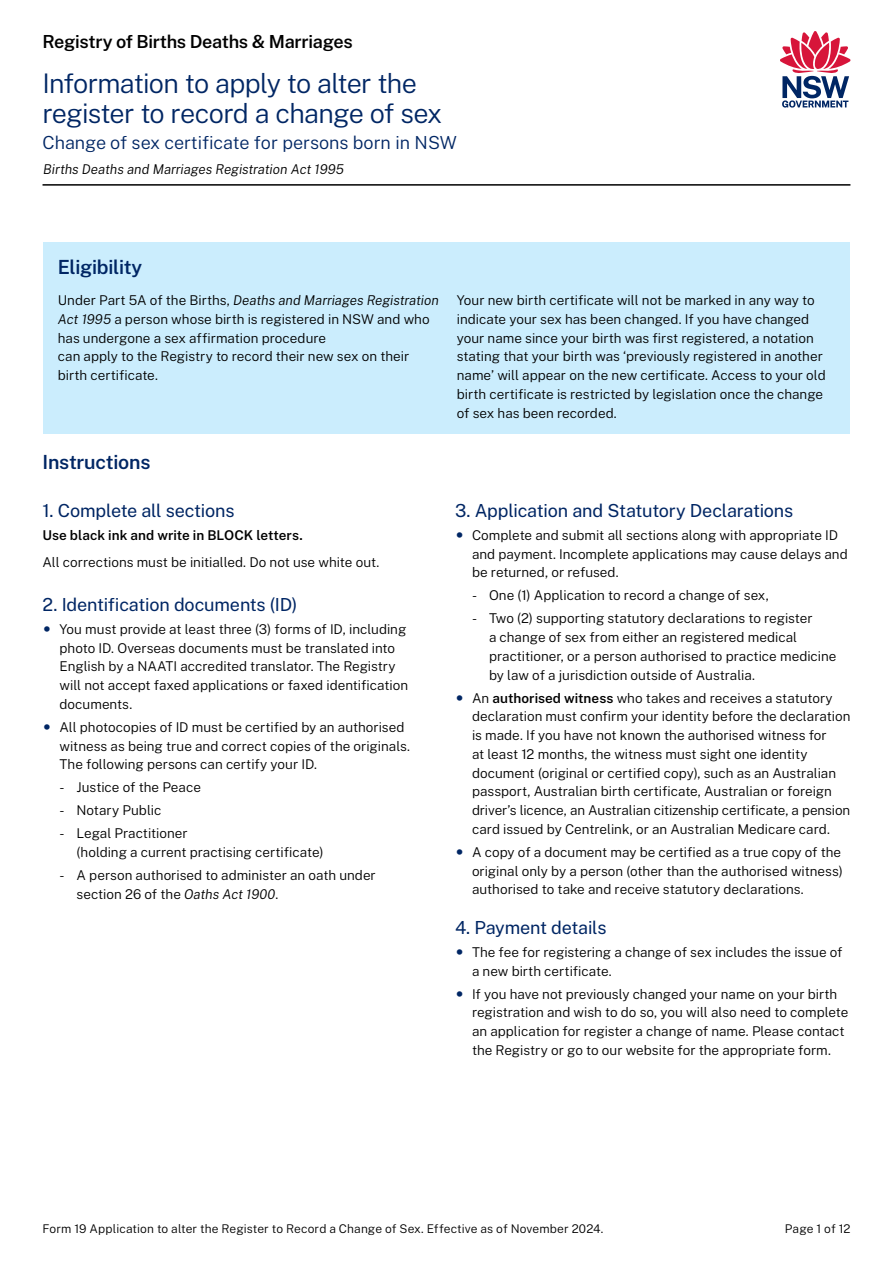
<style>
.page{position:relative;width:893px;height:1263px;background:#fff}
.page>*{position:absolute;margin:0;border:0;box-sizing:border-box;transform-origin:0 0}
.t1{font:300 27px/30px "Public Sans";letter-spacing:-.03em;color:#002664}
.Heading_2_span{font:600 19.5px "Public Sans";letter-spacing:-.01em;color:#002664}
.heading_3{font:18px "Public Sans";letter-spacing:-.01em;color:#002664}
.t2{font:300 18px "Public Sans";color:#002664}
.t3{font:600 18px "Public Sans";letter-spacing:-.015em;color:#000}
.body_bullet{font:300 13.5px/18.8px "Public Sans";color:#000}
.Body_copy{font:300 13.5px/18.8px "Public Sans";color:#000}
.t4{font:italic 300 13.5px "Public Sans";color:#000}
.Bold_Body_text{font:600 13.5px "Public Sans";letter-spacing:.005em;color:#000}
.t5{font:300 12px "Public Sans";letter-spacing:.01em;color:#000}
.s1{font-style:italic}
.s2{font-size:30px;color:#002664}
.s3{font-weight:600}
</style>
<div class="page">
<hr style="left:43px;top:184px;width:807px;height:2px;background:#000">
<svg style="left:780px;top:31px;width:70px;height:77px"></svg>
<div style="left:43px;top:242px;width:807px;height:191px;background:#cbedfd"></div>
<h3 class="t3" style="left:43px;top:28px;width:312px">Registry of Births Deaths &amp; Marriages</h3>
<h1 class="t1" style="left:43px;top:67px;width:401px">Information to apply to alter the register to record a change of sex</h1>
<h3 class="t2" style="left:43px;top:129px;width:416px">Change of sex certificate for persons born in NSW</h3>
<p class="t4" style="left:43px;top:160px;width:302px">Births Deaths and Marriages Registration Act 1995</p>
<h2 class="Heading_2_span" style="left:58px;top:252px;width:86px">Eligibility</h2>
<p class="Body_copy" style="left:58px;top:290px;width:382px">Under Part 5A of the Births, <span class="s1">Deaths and Marriages Registration Act 1995</span> a person whose birth is registered in NSW and who has undergone a sex affirmation procedure<br>can apply to the Registry to record their new sex on their birth certificate.</p>
<p class="Body_copy" style="left:457px;top:290px;width:370px">Your new birth certificate will not be marked in any way to indicate your sex has been changed. If you have changed your name since your birth was first registered, a notation stating that your birth was ‘previously registered in another name’ will appear on the new certificate. Access to your old birth certificate is restricted by legislation once the change of sex has been recorded.</p>
<h2 class="Heading_2_span" style="left:43px;top:447px;width:110px">Instructions</h2>
<h3 class="heading_3" style="left:43px;top:497px;width:193px">1. Complete all sections</h3>
<p class="Bold_Body_text" style="left:43px;top:525px;width:262px">Use black ink and write in BLOCK letters.</p>
<p class="Body_copy" style="left:43px;top:552px;width:338px">All corrections must be initialled. Do not use white out.</p>
<h3 class="heading_3" style="left:43px;top:591px;width:256px">2. Identification documents (ID)</h3>
<p class="body_bullet" style="left:60px;top:619px;width:350px;text-indent:-17px"><span class="s2">•</span> You must provide at least three (3) forms of ID, including photo ID. Overseas documents must be translated into English by a NAATI accredited translator. The Registry will not accept faxed applications or faxed identification documents.</p>
<p class="body_bullet" style="left:60px;top:717px;width:352px;text-indent:-17px"><span class="s2">•</span> All photocopies of ID must be certified by an authorised witness as being true and correct copies of the originals.<br>The following persons can certify your ID.</p>
<p class="body_bullet" style="left:60px;top:777px;width:143px">- Justice of the Peace</p>
<p class="body_bullet" style="left:60px;top:800px;width:103px">- Notary Public</p>
<p class="body_bullet" style="left:77px;top:823px;width:248px;text-indent:-17px">- Legal Practitioner<br>(holding a current practising certificate)</p>
<p class="body_bullet" style="left:77px;top:865px;width:301px;text-indent:-17px">- A person authorised to administer an oath under section 26 of the <span class="s1">Oaths Act 1900</span>.</p>
<h3 class="heading_3" style="left:455px;top:497px;width:340px">3. Application and Statutory Declarations</h3>
<p class="body_bullet" style="left:472px;top:525px;width:377px;text-indent:-17px"><span class="s2">•</span> Complete and submit all sections along with appropriate ID and payment. Incomplete applications may cause delays and be returned, or refused.</p>
<p class="body_bullet" style="left:472px;top:585px;width:298px">- One (1) Application to record a change of sex,</p>
<p class="body_bullet" style="left:489px;top:608px;width:349px;text-indent:-17px">- Two (2) supporting statutory declarations to register<br>a change of sex from either an registered medical practitioner, or a person authorised to practice medicine by law of a jurisdiction outside of Australia.</p>
<p class="body_bullet" style="left:472px;top:687px;width:380px;text-indent:-17px"><span class="s2">•</span> An <span class="s3">authorised witness</span> who takes and receives a statutory declaration must confirm your identity before the declaration is made. If you have not known the authorised witness for<br>at least 12 months, the witness must sight one identity document (original or certified copy), such as an Australian passport, Australian birth certificate, Australian or foreign driver’s licence, an Australian citizenship certificate, a pension card issued by Centrelink, or an Australian Medicare card.</p>
<p class="body_bullet" style="left:472px;top:842px;width:372px;text-align:justify;text-indent:-17px"><span class="s2">•</span> A copy of a document may be certified as a true copy of the original only by a person (other than the authorised witness) authorised to take and receive statutory declarations.</p>
<h3 class="heading_3" style="left:455px;top:914px;width:153px">4. Payment details</h3>
<p class="body_bullet" style="left:472px;top:942px;width:372px;text-indent:-17px"><span class="s2">•</span> The fee for registering a change of sex includes the issue of a new birth certificate.</p>
<p class="body_bullet" style="left:472px;top:983px;width:378px;text-indent:-17px"><span class="s2">•</span> If you have not previously changed your name on your birth registration and wish to do so, you will also need to complete an application for register a change of name. Please contact the Registry or go to our website for the appropriate form.</p>
<p class="t5" style="left:43px;top:1220px;width:562px">Form 19 Application to alter the Register to Record a Change of Sex. Effective as of November 2024.</p>
<p class="t5" style="left:785px;top:1220px;width:67px">Page 1 of 12</p>
</div>
